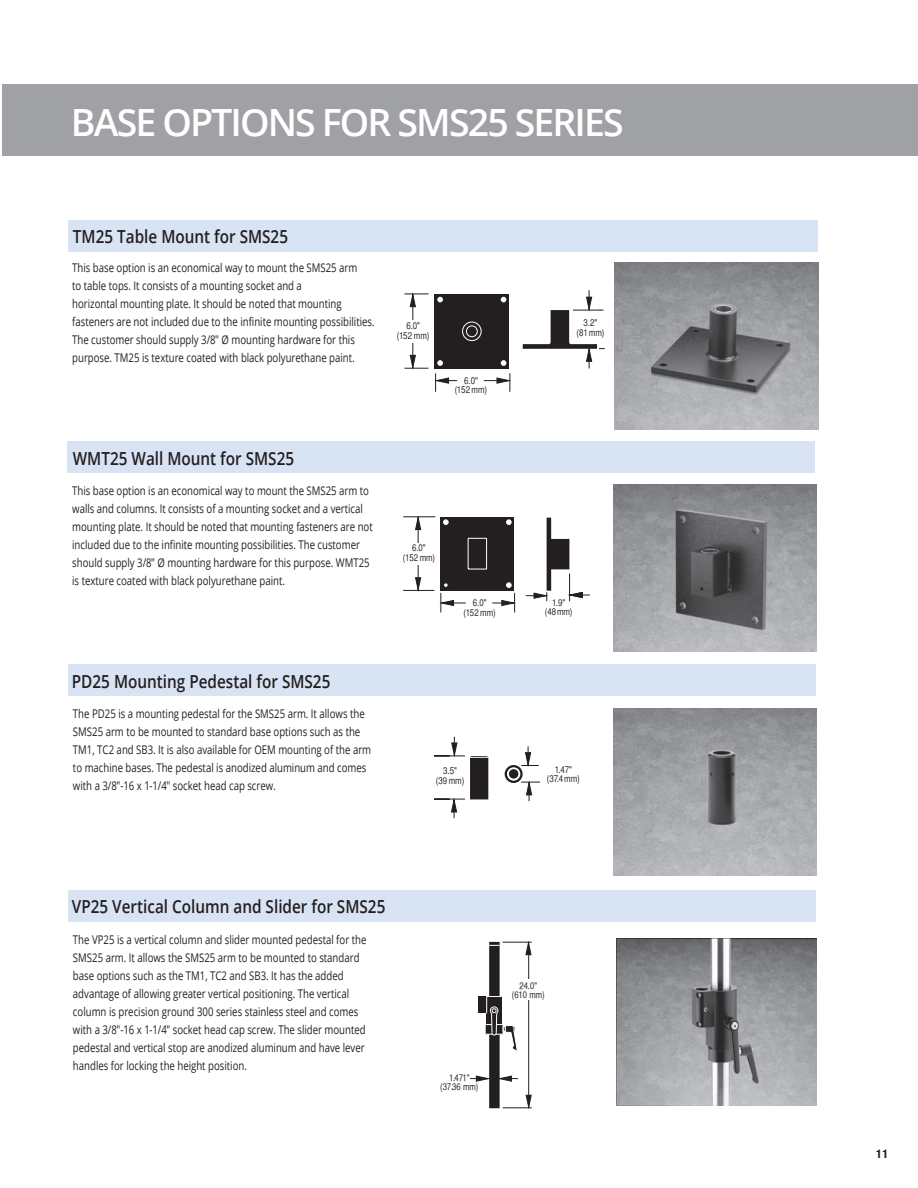
<style>
.page{position:relative;width:918px;height:1188px;background:#fff}
.page>*{position:absolute;margin:0;border:0;box-sizing:border-box;transform-origin:0 0}
.t1{font:600 37.5px "Open Sans";letter-spacing:-.05em;color:#fff}
.t2{font:600 18px "Open Sans";color:#231f20;scale:.85 1}
.t3{font:12px/18px "Open Sans";color:#231f20;scale:.8 1}
.t4{font:700 condensed 12px "Helvetica Neue";color:#231f20}
.t5{font:9.6px/9.6px "Helvetica CY Plain";color:#231f20;text-align:center}
.t6{font:9.45px/9.4px "Helvetica CY Plain";color:#231f20;text-align:center}
</style>
<div class="page">
<div style="left:68px;top:664px;width:747px;height:32px;background:#d8e4f3"></div>
<div style="left:68px;top:890px;width:747px;height:32px;background:#d8e4f3"></div>
<div style="left:68px;top:441px;width:747px;height:32px;background:#d8e4f3"></div>
<div style="left:68px;top:220px;width:749px;height:32px;background:#d8e4f3"></div>
<img style="left:615px;top:263px;width:203px;height:167px">
<div style="left:435px;top:294px;width:74px;height:74px;background:#231f20"></div>
<svg style="left:437px;top:297px;width:6px;height:5px"></svg>
<svg style="left:501px;top:297px;width:5px;height:5px"></svg>
<svg style="left:463px;top:322px;width:18px;height:19px"></svg>
<div style="left:462px;top:322px;width:20px;height:19px;border:1px solid #fff;border-radius:50%"></div>
<div style="left:466px;top:326px;width:11px;height:11px;background:#231f20;border-radius:50%"></div>
<div style="left:466px;top:326px;width:12px;height:11px;border:1px solid #fff;border-radius:50%"></div>
<svg style="left:501px;top:360px;width:5px;height:6px"></svg>
<svg style="left:484px;top:373px;width:27px;height:19px"></svg>
<hr style="left:413px;top:294px;width:1px;height:74px;background:#231f20">
<div style="left:403px;top:320px;width:20px;height:22px;background:#fff"></div>
<svg style="left:404px;top:355px;width:53px;height:37px"></svg>
<svg style="left:404px;top:292px;width:25px;height:15px"></svg>
<svg style="left:523px;top:290px;width:82px;height:78px"></svg>
<img style="left:613px;top:485px;width:204px;height:167px">
<svg style="left:415px;top:516px;width:175px;height:96px"></svg>
<div style="left:407px;top:543px;width:24px;height:22px;background:#fff"></div>
<hr style="left:403px;top:517px;width:32px;height:1px;background:#231f20">
<hr style="left:403px;top:590px;width:31px;height:1px;background:#231f20">
<img style="left:613px;top:708px;width:204px;height:167px">
<img style="left:616px;top:938px;width:201px;height:167px">
<svg style="left:434px;top:737px;width:107px;height:81px"></svg>
<div style="left:505px;top:765px;width:18px;height:18px;border:2px solid #231f20;border-radius:50%"></div>
<div style="left:509px;top:769px;width:9px;height:10px;background:#231f20;border-radius:50%"></div>
<div style="left:2px;top:84px;width:916px;height:72px;background:#a0a1a5"></div>
<svg style="left:470px;top:941px;width:62px;height:168px"></svg>
<h1 class="t1" style="left:71px;top:97px;width:554px">BASE OPTIONS FOR SMS25 SERIES</h1>
<h2 class="t2" style="left:73px;top:225px;width:255px">TM25 Table Mount for SMS25</h2>
<p class="t3" style="left:72px;top:258px;width:380px">This base option is an economical way to mount the SMS25 arm<br>to table tops. It consists of a mounting socket and a<br>horizontal mounting plate. It should be noted that mounting fasteners are not included due to the infinite mounting possibilities.<br>The customer should supply 3/8" Ø mounting hardware for this purpose. TM25 is texture coated with black polyurethane paint.</p>
<h2 class="t2" style="left:73px;top:446px;width:262px">WMT25 Wall Mount for SMS25</h2>
<p class="t3" style="left:72px;top:481px;width:377px">This base option is an economical way to mount the SMS25 arm to walls and columns. It consists of a mounting socket and a vertical mounting plate. It should be noted that mounting fasteners are not included due to the infinite mounting possibilities. The customer should supply 3/8" Ø mounting hardware for this purpose. WMT25 is texture coated with black polyurethane paint.</p>
<h2 class="t2" style="left:72px;top:669px;width:306px">PD25 Mounting Pedestal for SMS25</h2>
<p class="t3" style="left:73px;top:705px;width:374px">The PD25 is a mounting pedestal for the SMS25 arm. It allows the SMS25 arm to be mounted to standard base options such as the TM1, TC2 and SB3. It is also available for OEM mounting of the arm to machine bases. The pedestal is anodized aluminum and comes with a 3/8"-16 x 1-1/4" socket head cap screw.</p>
<p class="t5" style="left:397px;top:321px;width:34px">6.0"<br>(152 mm)</p>
<p class="t5" style="left:576px;top:318px;width:29px">3.2"<br>(81 mm)</p>
<p class="t5" style="left:455px;top:375px;width:34px">6.0"<br>(152 mm)</p>
<p class="t5" style="left:403px;top:543px;width:34px">6.0"<br>(152 mm)</p>
<p class="t5" style="left:464px;top:598px;width:34px">6.0"<br>(152 mm)</p>
<p class="t5" style="left:545px;top:598px;width:29px">1.9"<br>(48 mm)</p>
<p class="t5" style="left:436px;top:766px;width:30px">3.5"<br>(39 mm)</p>
<p class="t5" style="left:547px;top:764px;width:34px">1.47" (37.4 mm)</p>
<h2 class="t2" style="left:72px;top:894px;width:370px">VP25 Vertical Column and Slider for SMS25</h2>
<p class="t3" style="left:73px;top:930px;width:368px">The VP25 is a vertical column and slider mounted pedestal for the SMS25 arm. It allows the SMS25 arm to be mounted to standard base options such as the TM1, TC2 and SB3. It has the added advantage of allowing greater vertical positioning. The vertical column is precision ground 300 series stainless steel and comes with a 3/8"-16 x 1-1/4" socket head cap screw. The slider mounted pedestal and vertical stop are anodized aluminum and have lever handles for locking the height position.</p>
<p class="t6" style="left:440px;top:1073px;width:40px">1.471" (37.36 mm)</p>
<p class="t6" style="left:512px;top:981px;width:35px">24.0" (610 mm)</p>
<p class="t4" style="left:876px;top:1144px;width:14px">11</p>
</div>
